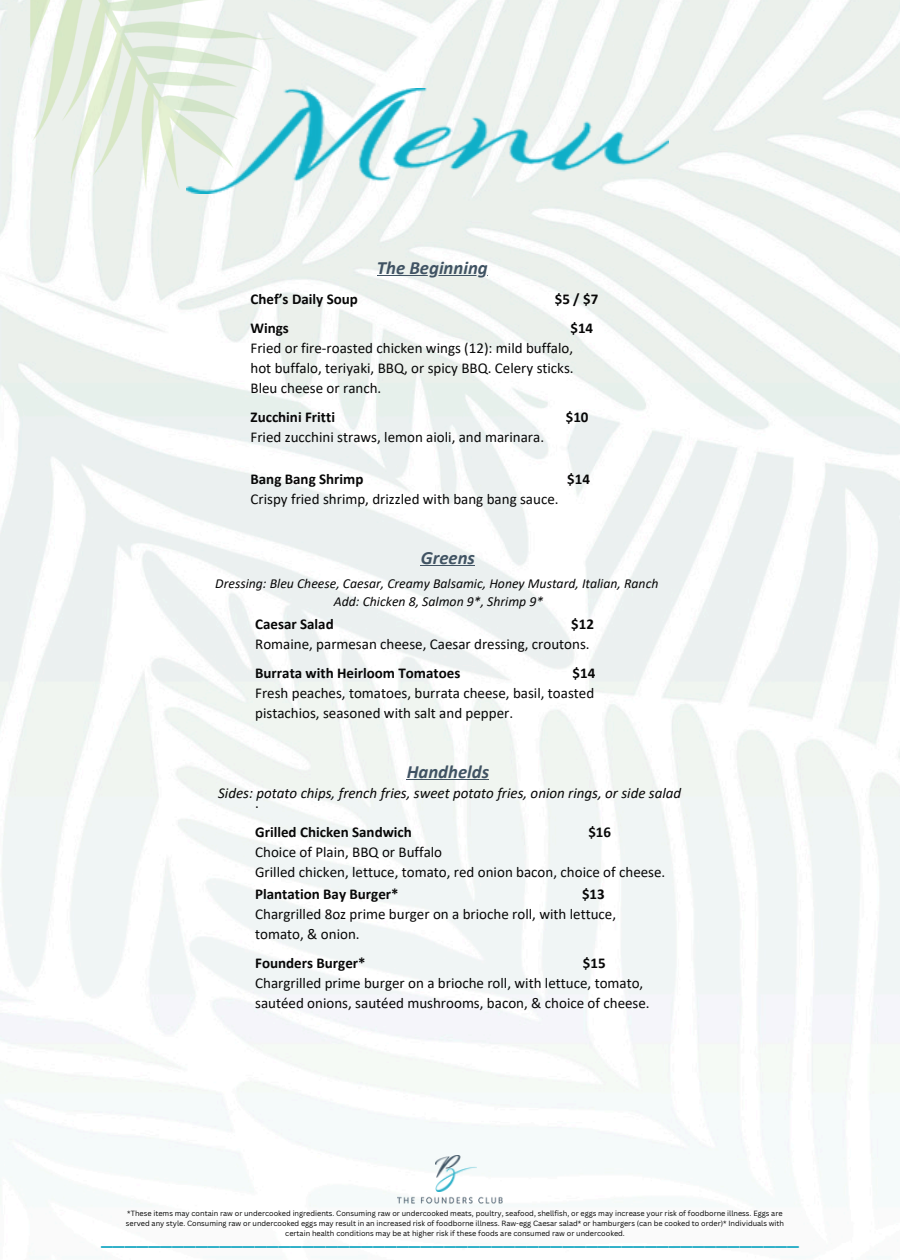
<style>
.page{position:relative;width:900px;height:1260px;background:#fff}
.page>*{position:absolute;margin:0;border:0;box-sizing:border-box;transform-origin:0 0}
.t1{font:27.5px "Canva Sans";color:#2fb0c8}
.t2{font:italic 700 18.75px "Calibri";color:#405363}
.t3{font:15px/20px "Calibri";color:#070707}
.t4{font:700 15px "Calibri";color:#070707}
.t5{font:italic 15px "Calibri";color:#070707}
.t6{font:italic 13.75px/18.2px "Calibri";color:#070707;text-align:center}
.t7{font:7.25px/9.8px "Canva Sans";color:#000;text-align:center}
.s1{font-weight:700}
</style>
<div class="page">
<img style="left:0;top:0;width:900px;height:1205px">
<img style="left:31px;top:0;width:243px;height:194px">
<img style="left:435px;top:1156px;width:41px;height:36px">
<img style="left:397px;top:1196px;width:106px;height:8px">
<img style="left:187px;top:88px;width:482px;height:105px">
<hr style="left:377px;top:275px;width:111px;height:1px;background:#405363">
<hr style="left:421px;top:565px;width:54px;height:1px;background:#405363">
<hr style="left:407px;top:779px;width:82px;height:1px;background:#405363">
<h1 class="t2" style="left:377px;top:260px;width:112px">The Beginning</h1>
<h2 class="t4" style="left:251px;top:293px;width:109px">Chef’s Daily Soup</h2>
<h2 class="t4" style="left:555px;top:293px;width:45px">$5 / $7</h2>
<h3 class="t4" style="left:251px;top:322px;width:40px">Wings</h3>
<h3 class="t3" style="left:251px;top:319px;width:344px;text-indent:320px"><span class="s1">$14<br></span>Fried or fire-roasted chicken wings (12): mild buffalo, hot buffalo, teriyaki, BBQ, or spicy BBQ. Celery sticks.</h3>
<h3 class="t3" style="left:251px;top:375px;width:132px;line-height:28.8px">Bleu cheese or ranch.<br><span class="s1">Zucchini Fritti</span></h3>
<h3 class="t4" style="left:566px;top:410px;width:24px">$10</h3>
<h3 class="t3" style="left:251px;top:428px;width:295px">Fried zucchini straws, lemon aioli, and marinara.</h3>
<h3 class="t4" style="left:251px;top:473px;width:115px">Bang Bang Shrimp</h3>
<h3 class="t4" style="left:567px;top:473px;width:24px">$14</h3>
<h3 class="t3" style="left:251px;top:491px;width:310px">Crispy fried shrimp, drizzled with bang bang sauce.</h3>
<h1 class="t2" style="left:421px;top:550px;width:56px">Greens</h1>
<h3 class="t6" style="left:215px;top:575px;width:445px">Dressing: Bleu Cheese, Caesar, Creamy Balsamic, Honey Mustard, Italian, Ranch<br>Add: Chicken 8, Salmon 9*, Shrimp 9*</h3>
<h3 class="t3" style="left:255px;top:615px;width:340px;text-align:right"><span class="s1">$12<br></span>Romaine, parmesan cheese, Caesar dressing, croutons.</h3>
<h3 class="t4" style="left:255px;top:666px;width:207px">Burrata with Heirloom Tomatoes</h3>
<h3 class="t4" style="left:255px;top:618px;width:80px">Caesar Salad</h3>
<h3 class="t3" style="left:255px;top:664px;width:342px;text-align:justify;text-indent:317px"><span class="s1">$14<br></span>Fresh peaches, tomatoes, burrata cheese, basil, toasted pistachios, seasoned with salt and pepper.</h3>
<h3 class="t2" style="left:407px;top:764px;width:84px">Handhelds</h3>
<h3 class="t5" style="left:218px;top:787px;width:465px">Sides: potato chips, french fries, sweet potato fries, onion rings, or side salad</h3>
<h3 class="t3" style="left:255px;top:794px;width:5px">.</h3>
<h3 class="t4" style="left:255px;top:825px;width:158px">Grilled Chicken Sandwich</h3>
<h3 class="t4" style="left:588px;top:825px;width:24px">$16</h3>
<h3 class="t3" style="left:255px;top:843px;width:412px">Choice of Plain, BBQ or Buffalo<br>Grilled chicken, lettuce, tomato, red onion bacon, choice of cheese.</h3>
<h1 class="t3" style="left:255px;top:886px;width:362px;text-indent:327px"><span class="s1">$13<br></span>Chargrilled 8oz prime burger on a brioche roll, with lettuce, tomato, &amp; onion.</h1>
<h3 class="t4" style="left:255px;top:957px;width:112px">Founders Burger*</h3>
<h1 class="t4" style="left:255px;top:888px;width:145px">Plantation Bay Burger*</h1>
<h3 class="t3" style="left:255px;top:954px;width:396px;text-indent:328px"><span class="s1">$15<br></span>Chargrilled prime burger on a brioche roll, with lettuce, tomato, sautéed onions, sautéed mushrooms, bacon, &amp; choice of cheese.</h3>
<p class="t7" style="left:126px;top:1209px;width:660px">*These items may contain raw or undercooked ingredients. Consuming raw or undercooked meats, poultry, seafood, shellfish, or eggs may increase your risk of foodborne illness. Eggs are served any style. Consuming raw or undercooked eggs may result in an increased risk of foodborne illness. Raw-egg Caesar salad* or hamburgers (can be cooked to order)* Individuals with certain health conditions may be at higher risk if these foods are consumed raw or undercooked.</p>
<p class="t1" style="left:101px;top:1216px;width:699px">___________________________________________________________</p>
</div>
